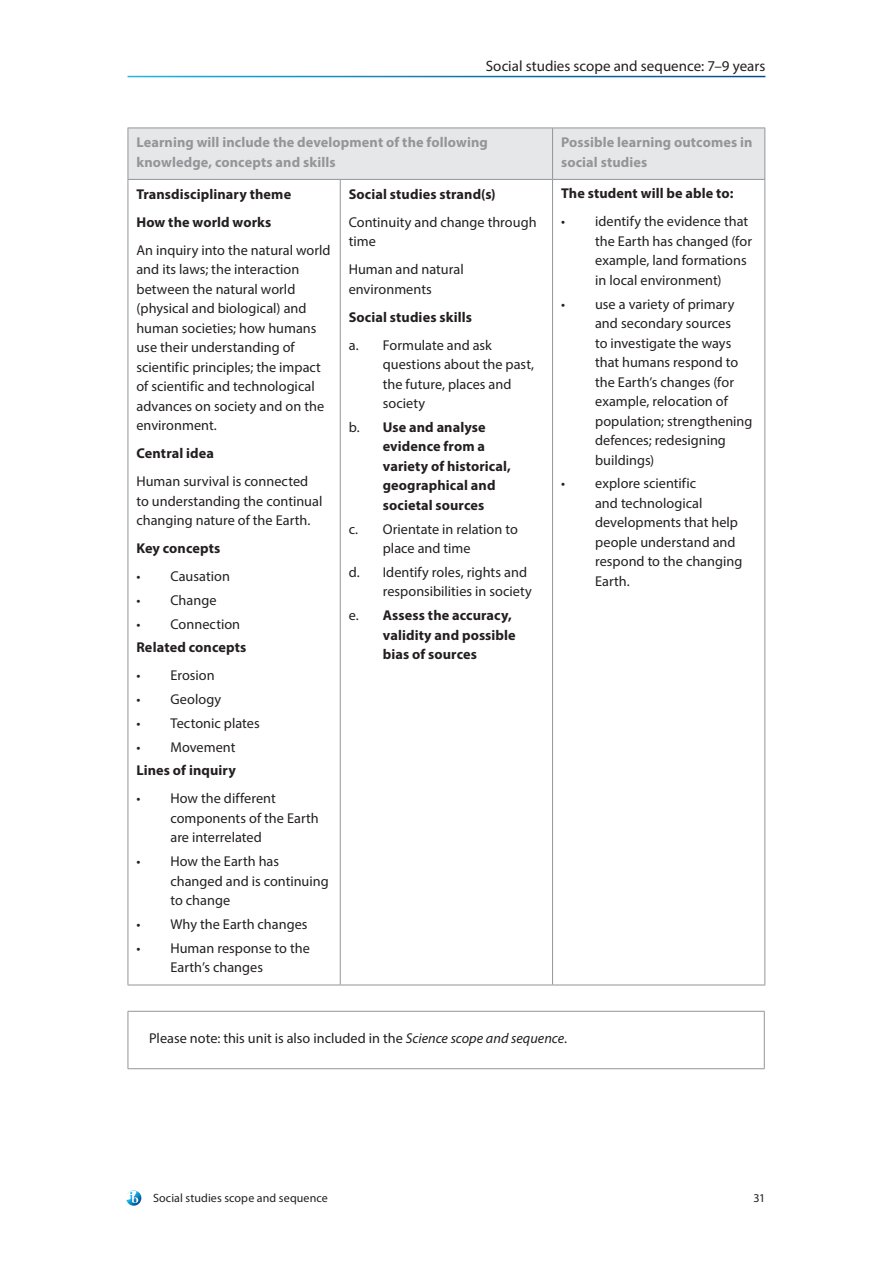
<style>
.page{position:relative;width:893px;height:1263px;background:#fff}
.page>*{position:absolute;margin:0;border:0;box-sizing:border-box;transform-origin:0 0}
.t1{font:15px "Myriad Pro";color:#231f20}
.t2{font:14.25px/19.5px "Myriad Pro";color:#231f20}
.t3{font:700 14.25px/19.5px "Myriad Pro";letter-spacing:.01em;color:#231f20}
.t4{font:700 14.25px/19.5px "Myriad Pro";letter-spacing:.01em;color:#939598}
.t5{font:12px "Myriad Pro";letter-spacing:.01em;color:#231f20}
.s1{font-weight:400}
.s2{font-style:italic}
</style>
<div class="page">
<svg style="left:126px;top:1190px;width:15px;height:16px"></svg>
<div style="left:129px;top:129px;width:635px;height:50px;background:#e6e7e9"></div>
<hr style="left:128px;top:128px;width:212px;height:1px;background:#939598">
<hr style="left:128px;top:128px;width:1px;height:51px;background:#939598">
<hr style="left:340px;top:128px;width:213px;height:1px;background:#939598">
<hr style="left:553px;top:128px;width:212px;height:1px;background:#939598">
<hr style="left:552px;top:128px;width:1px;height:51px;background:#939598">
<hr style="left:764px;top:128px;width:1px;height:51px;background:#939598">
<hr style="left:128px;top:179px;width:212px;height:1px;background:#939598">
<hr style="left:128px;top:180px;width:1px;height:805px;background:#939598">
<hr style="left:340px;top:179px;width:213px;height:1px;background:#939598">
<hr style="left:340px;top:180px;width:1px;height:805px;background:#939598">
<hr style="left:553px;top:179px;width:212px;height:1px;background:#939598">
<hr style="left:552px;top:180px;width:1px;height:805px;background:#939598">
<hr style="left:764px;top:180px;width:1px;height:805px;background:#939598">
<hr style="left:128px;top:985px;width:212px;height:1px;background:#939598">
<hr style="left:340px;top:985px;width:213px;height:1px;background:#939598">
<hr style="left:553px;top:985px;width:212px;height:1px;background:#939598">
<hr style="left:128px;top:1011px;width:637px;height:1px;background:#939598">
<hr style="left:128px;top:1012px;width:1px;height:56px;background:#939598">
<hr style="left:764px;top:1012px;width:1px;height:56px;background:#939598">
<hr style="left:128px;top:1068px;width:637px;height:1px;background:#939598">
<p class="t1" style="left:486px;top:56px;width:281px">Social studies scope and sequence: 7–9 years</p>
<p class="t4" style="left:136px;top:132px;width:353px">Learning will include the development of the following knowledge, concepts and skills</p>
<p class="t4" style="left:561px;top:132px;width:193px">Possible learning outcomes in social studies</p>
<p class="t3" style="left:136px;top:179px;width:156px;line-height:28px">Transdisciplinary theme<br>How the world works</p>
<p class="t2" style="left:136px;top:240px;width:196px">An inquiry into the natural world and its laws; the interaction between the natural world (physical and biological) and human societies; how humans use their understanding of scientific principles; the impact of scientific and technological advances on society and on the environment.</p>
<p class="t3" style="left:136px;top:443px;width:79px">Central idea</p>
<p class="t2" style="left:136px;top:471px;width:187px">Human survival is connected to understanding the continual changing nature of the Earth.</p>
<p class="t3" style="left:136px;top:538px;width:85px">Key concepts</p>
<p class="t2" style="left:136px;top:566px;width:95px">• Causation</p>
<p class="t2" style="left:136px;top:590px;width:82px">• Change</p>
<p class="t2" style="left:136px;top:614px;width:105px">• Connection</p>
<p class="t3" style="left:136px;top:637px;width:111px">Related concepts</p>
<p class="t2" style="left:136px;top:666px;width:80px">• Erosion</p>
<p class="t2" style="left:136px;top:689px;width:86px">• Geology</p>
<p class="t2" style="left:136px;top:713px;width:125px">• Tectonic plates</p>
<p class="t2" style="left:136px;top:737px;width:100px">• Movement</p>
<p class="t3" style="left:136px;top:760px;width:101px">Lines of inquiry</p>
<p class="t2" style="left:170px;top:789px;width:150px;text-indent:-34px">• How the different components of the Earth are interrelated</p>
<p class="t2" style="left:170px;top:851px;width:160px;text-indent:-34px">• How the Earth has changed and is continuing to change</p>
<p class="t2" style="left:136px;top:914px;width:173px">• Why the Earth changes</p>
<p class="t2" style="left:170px;top:938px;width:141px;text-indent:-34px">• Human response to the<br>Earth’s changes</p>
<p class="t3" style="left:561px;top:183px;width:174px">The student will be able to:</p>
<p class="t2" style="left:595px;top:212px;width:158px;text-indent:-34px">• identify the evidence that the Earth has changed (for example, land formations in local environment)</p>
<p class="t2" style="left:595px;top:294px;width:159px;text-indent:-34px">• use a variety of primary and secondary sources<br>to investigate the ways that humans respond to the Earth’s changes (for example, relocation of population; strengthening defences; redesigning buildings)</p>
<p class="t2" style="left:595px;top:474px;width:149px;text-indent:-34px">• explore scientific<br>and technological developments that help people understand and respond to the changing<br>Earth.</p>
<p class="t3" style="left:349px;top:183px;width:149px">Social studies strand(s)</p>
<p class="t2" style="left:349px;top:212px;width:189px">Continuity and change through time</p>
<p class="t2" style="left:349px;top:259px;width:117px">Human and natural environments</p>
<p class="t3" style="left:349px;top:306px;width:125px">Social studies skills</p>
<p class="t2" style="left:383px;top:335px;width:153px;text-indent:-34px">a. Formulate and ask questions about the past, the future, places and society</p>
<p class="t3" style="left:383px;top:417px;width:130px;text-indent:-34px"><span class="s1">b.</span> Use and analyse evidence from a variety of historical, geographical and societal sources</p>
<p class="t2" style="left:383px;top:519px;width:137px;text-indent:-34px">c. Orientate in relation to place and time</p>
<p class="t2" style="left:383px;top:562px;width:151px;text-indent:-34px">d. Identify roles, rights and responsibilities in society</p>
<p class="t3" style="left:383px;top:605px;width:135px;text-indent:-34px"><span class="s1">e.</span> Assess the accuracy, validity and possible bias of sources</p>
<p class="t2" style="left:149px;top:1028px;width:419px">Please note: this unit is also included in the <span class="s2">Science scope and sequence</span>.</p>
<p class="t5" style="left:153px;top:1190px;width:176px">Social studies scope and sequence</p>
<p class="t5" style="left:754px;top:1190px;width:13px">31</p>
</div>
